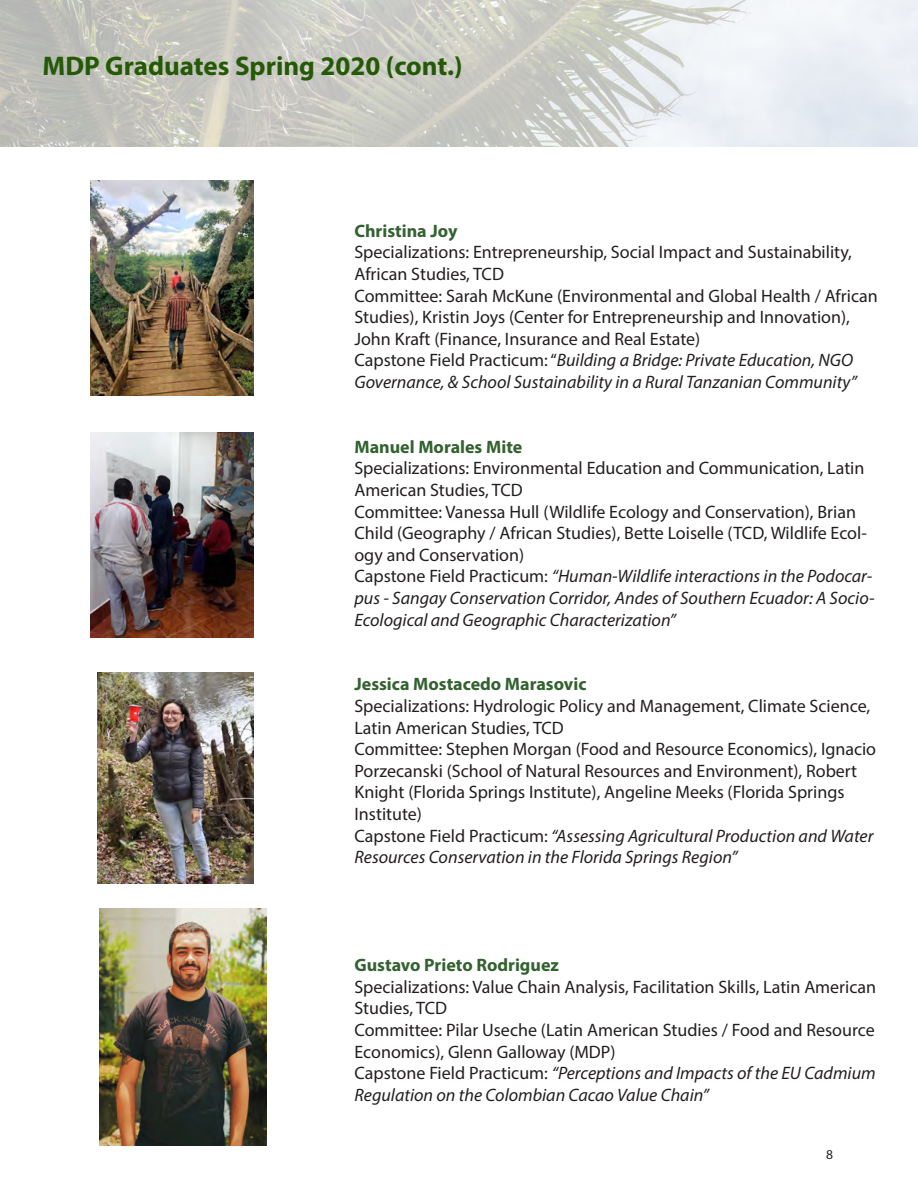
<style>
.page{position:relative;width:918px;height:1188px;background:#fff}
.page>*{position:absolute;margin:0;border:0;box-sizing:border-box;transform-origin:0 0}
.t1{font:700 27px "Myriad Pro";color:#245906}
.t2{font:18px/21.6px "Myriad Pro";color:#231f20}
.t3{font:italic 18px/21.6px "Myriad Pro";color:#231f20}
.t4{font:700 18px "Myriad Pro";color:#336130}
.t5{font:13.5px "Myriad Pro";color:#231f20}
.s1{font-style:normal}
</style>
<div class="page">
<img style="left:0;top:0;width:918px;height:146px">
<img style="left:90px;top:180px;width:164px;height:216px">
<img style="left:90px;top:432px;width:164px;height:205px">
<img style="left:98px;top:672px;width:155px;height:211px">
<img style="left:100px;top:909px;width:167px;height:236px">
<p class="t1" style="left:43px;top:49px;width:422px">MDP Graduates Spring 2020 (cont.)</p>
<p class="t4" style="left:354px;top:219px;width:105px">Christina Joy</p>
<p class="t2" style="left:354px;top:241px;width:499px">Specializations: Entrepreneurship, Social Impact and Sustainability,<br>African Studies, TCD</p>
<p class="t2" style="left:354px;top:284px;width:525px">Committee: Sarah McKune (Environmental and Global Health / African<br>Studies), Kristin Joys (Center for Entrepreneurship and Innovation),<br>John Kraft (Finance, Insurance and Real Estate)</p>
<p class="t3" style="left:354px;top:349px;width:504px"><span class="s1">Capstone Field Practicum: “</span>Building a Bridge: Private Education, NGO<br>Governance, &amp; School Sustainability in a Rural Tanzanian Community”</p>
<p class="t4" style="left:354px;top:435px;width:169px">Manuel Morales Mite</p>
<p class="t2" style="left:354px;top:457px;width:512px">Specializations: Environmental Education and Communication, Latin<br>American Studies, TCD</p>
<p class="t2" style="left:354px;top:500px;width:514px">Committee: Vanessa Hull (Wildlife Ecology and Conservation), Brian<br>Child (Geography / African Studies), Bette Loiselle (TCD, Wildlife Ecol&shy;ogy and Conservation)</p>
<p class="t3" style="left:354px;top:565px;width:522px"><span class="s1">Capstone Field Practicum:</span> “Human-Wildlife interactions in the Podocar&shy;pus - Sangay Conservation Corridor, Andes of Southern Ecuador: A Socio-<br>Ecological and Geographic Characterization”</p>
<p class="t4" style="left:354px;top:672px;width:234px">Jessica Mostacedo Marasovic</p>
<p class="t2" style="left:354px;top:695px;width:517px">Specializations: Hydrologic Policy and Management, Climate Science,<br>Latin American Studies, TCD</p>
<p class="t2" style="left:354px;top:738px;width:523px">Committee: Stephen Morgan (Food and Resource Economics), Ignacio Porzecanski (School of Natural Resources and Environment), Robert Knight (Florida Springs Institute), Angeline Meeks (Florida Springs Institute)</p>
<p class="t3" style="left:354px;top:824px;width:521px"><span class="s1">Capstone Field Practicum:</span> “Assessing Agricultural Production and Water<br>Resources Conservation in the Florida Springs Region”</p>
<p class="t4" style="left:354px;top:953px;width:206px">Gustavo Prieto Rodriguez</p>
<p class="t2" style="left:354px;top:976px;width:523px">Specializations: Value Chain Analysis, Facilitation Skills, Latin American<br>Studies, TCD</p>
<p class="t2" style="left:354px;top:1019px;width:522px">Committee: Pilar Useche (Latin American Studies / Food and Resource<br>Economics), Glenn Galloway (MDP)</p>
<p class="t3" style="left:354px;top:1062px;width:523px"><span class="s1">Capstone Field Practicum:</span> “Perceptions and Impacts of the EU Cadmium<br>Regulation on the Colombian Cacao Value Chain”</p>
<p class="t5" style="left:826px;top:1146px;width:8px">8</p>
</div>
